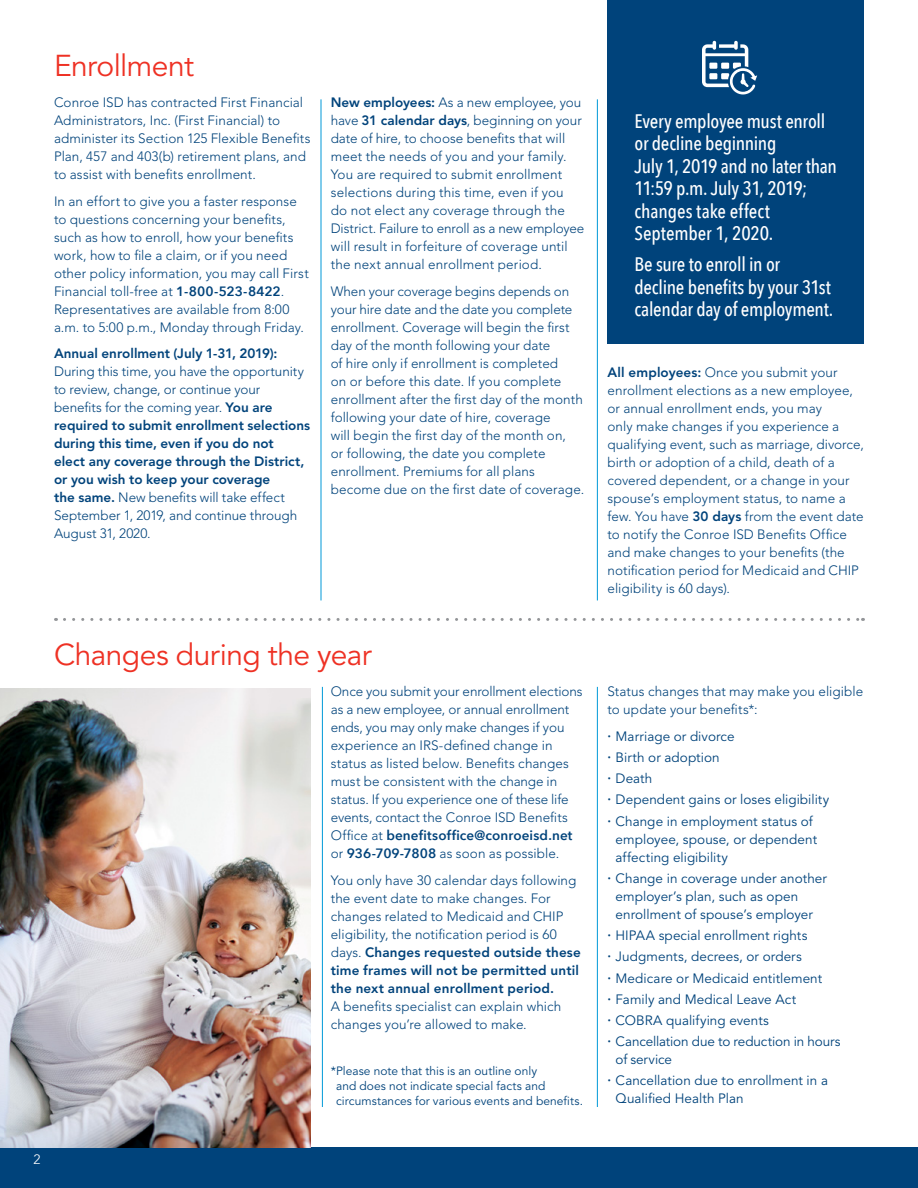
<style>
.page{position:relative;width:918px;height:1188px;background:#fff}
.page>*{position:absolute;margin:0;border:0;box-sizing:border-box;transform-origin:0 0}
.t1{font:30px "Avenir LT Std";letter-spacing:-.02em;color:#ee3124}
.t2{font:500 19.5px/22.5px "Avenir Next Condensed";letter-spacing:-.015em;color:#fff}
.t3{font:300 13.5px/18px "Avenir LT Std";letter-spacing:.005em;color:#00437b}
.t4{font:13.5px/18px "Avenir LT Std";letter-spacing:.005em;color:#00437b}
.t5{font:800 13.5px/18px "Avenir LT Std";color:#00437b}
.t6{font:300 13.5px "Avenir LT Std";color:#fff}
.t7{font:12px/15px "Avenir LT Std";letter-spacing:.005em;color:#00437b}
.s1{font-family:"Avenir Next";font-weight:600}
.s2{font-weight:300}
.s3{font-weight:800}
.s4{font-family:"Open Sans";font-weight:600}
</style>
<div class="page">
<div style="left:0;top:1148px;width:918px;height:40px;background:#00437b"></div>
<div style="left:608px;top:0;width:256px;height:343px;background:#00437b"></div>
<svg style="left:64px;top:618px;width:799px;height:3px"></svg>
<svg style="left:702px;top:41px;width:55px;height:53px"></svg>
<hr style="left:321px;top:99px;width:1px;height:501px;background:#0099d8">
<hr style="left:597px;top:99px;width:1px;height:501px;background:#0099d8">
<hr style="left:597px;top:687px;width:1px;height:420px;background:#0099d8">
<hr style="left:322px;top:687px;width:1px;height:420px;background:#0099d8">
<img style="left:0;top:688px;width:310px;height:460px">
<h2 class="t1" style="left:54px;top:48px;width:142px">Enrollment</h2>
<p class="t3" style="left:54px;top:93px;width:258px">Conroe ISD has contracted First Financial Administrators, Inc. (First Financial) to administer its Section 125 Flexible Benefits Plan, 457 and 403(b) retirement plans, and to assist with benefits enrollment.</p>
<p class="t3" style="left:54px;top:192px;width:256px">In an effort to give you a faster response to questions concerning your benefits, such as how to enroll, how your benefits work, how to file a claim, or if you need other policy information, you may call First Financial toll-free at <span class="s1">1-800-523-8422</span>.<br>Representatives are available from 8:00 a.m. to 5:00 p.m., Monday through Friday.</p>
<p class="t5" style="left:54px;top:345px;width:258px">Annual enrollment (July 1-31, 2019):<br><span class="s2">During this time, you have the opportunity to review, change, or continue your benefits for the coming year.</span> You are required to submit enrollment selections during this time, even if you do not<br>elect any coverage through the District, or you wish to keep your coverage<br>the same. <span class="s2">New benefits will take effect September 1, 2019, and continue through August 31, 2020.</span></p>
<p class="t3" style="left:331px;top:93px;width:255px"><span class="s3">New employees:</span> As a new employee, you have <span class="s3">31 calendar days</span>, beginning on your date of hire, to choose benefits that will meet the needs of you and your family.<br>You are required to submit enrollment selections during this time, even if you<br>do not elect any coverage through the District. Failure to enroll as a new employee will result in forfeiture of coverage until the next annual enrollment period.</p>
<p class="t3" style="left:331px;top:282px;width:255px">When your coverage begins depends on your hire date and the date you complete enrollment. Coverage will begin the first day of the month following your date<br>of hire only if enrollment is completed<br>on or before this date. If you complete enrollment after the first day of the month following your date of hire, coverage<br>will begin the first day of the month on,<br>or following, the date you complete enrollment. Premiums for all plans become due on the first date of coverage.</p>
<h2 class="t1" style="left:54px;top:637px;width:319px">Changes during the year</h2>
<p class="t3" style="left:331px;top:682px;width:253px">Once you submit your enrollment elections as a new employee, or annual enrollment ends, you may only make changes if you experience an IRS-defined change in status as listed below. Benefits changes must be consistent with the change in status. If you experience one of these life events, contact the Conroe ISD Benefits Office at <span class="s1">benefitsoffice@conroeisd.net </span>or <span class="s1">936-709-7808</span> as soon as possible.</p>
<p class="t3" style="left:331px;top:871px;width:252px">You only have 30 calendar days following the event date to make changes. For changes related to Medicaid and CHIP eligibility, the notification period is 60 days. <span class="s3">Changes requested outside these time frames will not be permitted until the next annual enrollment period.<br></span>A benefits specialist can explain which changes you’re allowed to make.</p>
<p class="t7" style="left:336px;top:1064px;width:248px;text-indent:-5px">* Please note that this is an outline only<br>and does not indicate special facts and circumstances for various events and benefits.</p>
<p class="t6" style="left:33px;top:1151px;width:9px">2</p>
<p class="t2" style="left:634px;top:110px;width:204px">Every employee must enroll or decline beginning<br>July 1, 2019 and no later than<br>11:59 p.m. July 31, 2019; changes take effect<br>September 1, 2020.</p>
<p class="t2" style="left:634px;top:253px;width:200px">Be sure to enroll in or decline benefits by your 31st calendar day of employment.</p>
<p class="t3" style="left:608px;top:363px;width:258px"><span class="s3">All employees:</span> Once you submit your enrollment elections as a new employee, or annual enrollment ends, you may<br>only make changes if you experience a qualifying event, such as marriage, divorce, birth or adoption of a child, death of a covered dependent, or a change in your spouse’s employment status, to name a few. You have <span class="s3">30 days</span> from the event date to notify the Conroe ISD Benefits Office and make changes to your benefits (the notification period for Medicaid and CHIP eligibility is 60 days).</p>
<p class="t3" style="left:608px;top:682px;width:257px">Status changes that may make you eligible to update your benefits*:</p>
<p class="t4" style="left:608px;top:727px;width:129px"><span class="s4">·</span> Marriage or divorce</p>
<p class="t4" style="left:608px;top:749px;width:114px"><span class="s4">·</span> Birth or adoption</p>
<p class="t4" style="left:608px;top:770px;width:46px"><span class="s4">·</span> Death</p>
<p class="t4" style="left:608px;top:791px;width:223px"><span class="s4">·</span> Dependent gains or loses eligibility</p>
<p class="t4" style="left:616px;top:812px;width:203px;text-indent:-8px"><span class="s4">·</span> Change in employment status of employee, spouse, or dependent affecting eligibility</p>
<p class="t4" style="left:616px;top:870px;width:213px;text-indent:-8px"><span class="s4">·</span> Change in coverage under another employer’s plan, such as open enrollment of spouse’s employer</p>
<p class="t4" style="left:607px;top:927px;width:202px"><span class="s4">·</span> HIPAA special enrollment rights</p>
<p class="t4" style="left:607px;top:948px;width:196px"><span class="s4">·</span> Judgments, decrees, or orders</p>
<p class="t4" style="left:607px;top:969px;width:216px"><span class="s4">·</span> Medicare or Medicaid entitlement</p>
<p class="t4" style="left:607px;top:990px;width:190px"><span class="s4">·</span> Family and Medical Leave Act</p>
<p class="t4" style="left:607px;top:1012px;width:163px"><span class="s4">·</span> COBRA qualifying events</p>
<p class="t4" style="left:616px;top:1033px;width:226px;text-indent:-8px"><span class="s4">·</span> Cancellation due to reduction in hours of service</p>
<p class="t4" style="left:616px;top:1072px;width:214px;text-indent:-8px"><span class="s4">·</span> Cancellation due to enrollment in a<br>Qualified Health Plan</p>
</div>
